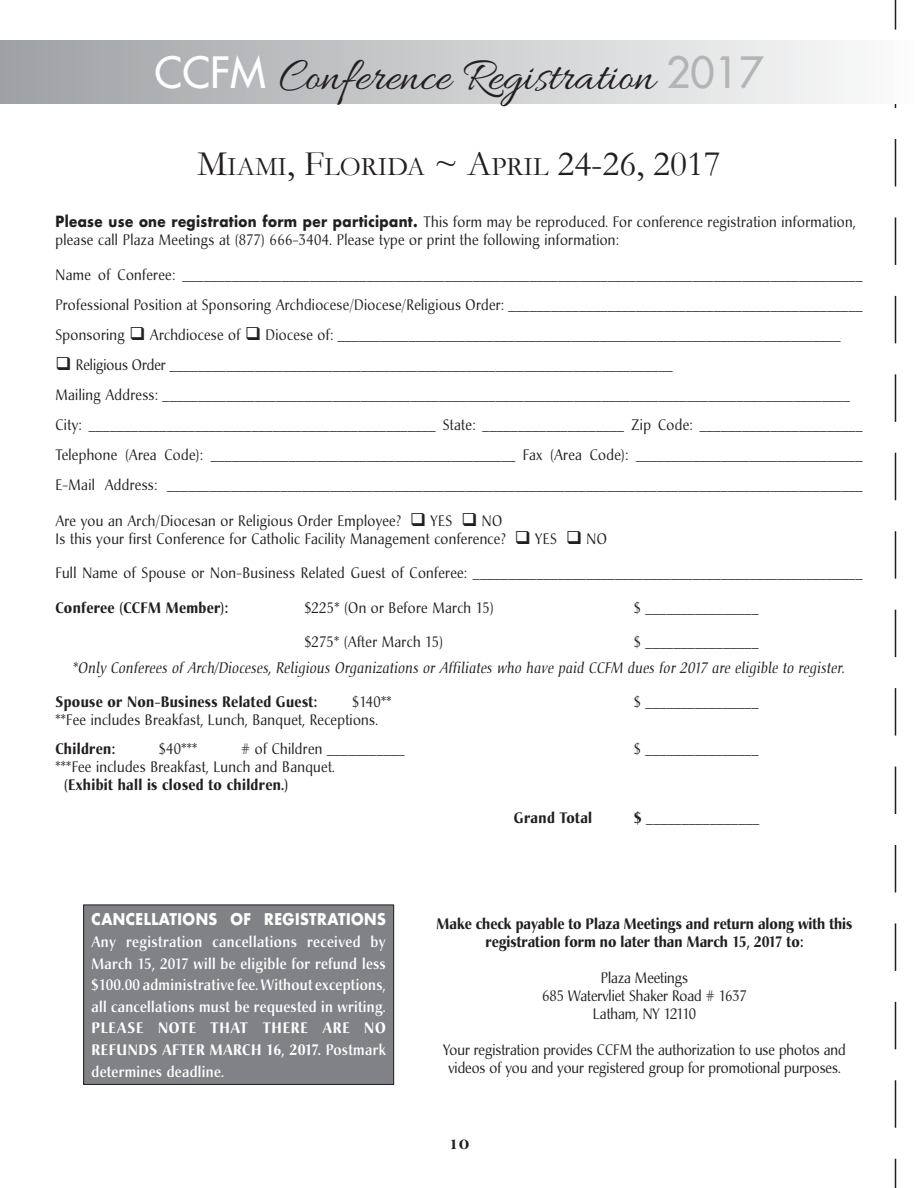
<style>
.page{position:relative;width:918px;height:1188px;background:#fff}
.page>*{position:absolute;margin:0;border:0;box-sizing:border-box;transform-origin:0 0}
.t1{font:48px "Allura";color:#231f20}
.t2{font:36px "Garamond";color:#231f20}
.t3{font:700 15.75px "Futura";letter-spacing:.035em;color:#fff;scale:.9 1}
.t4{font:15px/30px "Christiana";letter-spacing:.025em;color:#231f20;scale:.9 1}
.t5{font:15px/18px "Christiana";color:#231f20;text-align:center;scale:.9 1}
.t6{font:500 15px/21.6px "Christiana";letter-spacing:.025em;color:#fff;text-align:justify;scale:.9 1}
.t7{font:700 15px "Christiana";letter-spacing:.025em;color:#231f20;scale:.9 1}
.t8{font:italic 15px "Christiana";letter-spacing:.025em;color:#231f20;scale:.9 1}
.t9{font:700 15px/18px "Christiana";color:#231f20;text-align:center;scale:.9 1}
.t10{font:700 15px/21.6px "Christiana";letter-spacing:.045em;color:#fff;text-align:justify;scale:.9 1}
.t11{font:800 15px "Americana";color:#231f20}
.s1{font-family:"Futura";font-size:42px;color:#fff}
.s2{font-family:"Futura";font-size:42px;color:#b2b4b6}
.s3{font-size:27px}
.s4{font-family:"Futura";font-weight:700}
.s5{font-weight:500}
</style>
<div class="page">
<div style="left:84px;top:905px;width:310px;height:179px;background:#808285"></div>
<div style="left:83px;top:905px;width:311px;height:180px;border:1px solid #231f20"></div>
<svg style="left:895px;top:0;width:1px;height:1188px"></svg>
<div style="left:0;top:40px;width:918px;height:63px;background:linear-gradient(to right,#9ea0a3,#fbfcfc)"></div>
<h1 class="t1" style="left:155px;top:49px;width:610px"><span class="s1">CCFM</span> Conference Registration <span class="s2">2017</span></h1>
<h2 class="t2" style="left:197px;top:142px;width:525px">M<span class="s3">IAMI</span>, F<span class="s3">LORIDA</span> ~ A<span class="s3">PRIL</span> 24-26, 2017</h2>
<p class="t4" style="left:56px;top:213px;width:890px;line-height:18px"><span class="s4">Please use one registration form per participant.</span> This form may be reproduced. For conference registration information, please call Plaza Meetings at (877) 666-3404. Please type or print the following information:</p>
<p class="t4" style="left:56px;top:260px;width:898px;text-align:justify">Name of Conferee: ________________________________________________________________________________________________ Professional Position at Sponsoring Archdiocese/Diocese/Religious Order: __________________________________________________ Sponsoring ❑ Archdiocese of ❑ Diocese of: _______________________________________________________________________</p>
<p class="t4" style="left:55px;top:350px;width:898px">❑ Religious Order _______________________________________________________________________<br>Mailing Address: _________________________________________________________________________________________________ City: _________________________________________________ State: ____________________ Zip Code: _______________________ Telephone (Area Code): ___________________________________________ Fax (Area Code): ________________________________ E-Mail Address: __________________________________________________________________________________________________</p>
<p class="t4" style="left:55px;top:512px;width:614px;line-height:18px">Are you an Arch/Diocesan or Religious Order Employee? ❑ YES ❑ NO<br>Is this your first Conference for Catholic Facility Management conference? ❑ YES ❑ NO</p>
<p class="t4" style="left:55px;top:558px;width:898px">Full Name of Spouse or Non-Business Related Guest of Conferee: _______________________________________________________</p>
<p class="t7" style="left:56px;top:598px;width:194px">Conferee (CCFM Member):</p>
<p class="t4" style="left:305px;top:593px;width:212px">$225* (On or Before March 15)</p>
<p class="t4" style="left:634px;top:593px;width:140px">$ ________________</p>
<p class="t4" style="left:305px;top:627px;width:155px">$275* (After March 15)</p>
<p class="t4" style="left:634px;top:627px;width:140px">$ ________________</p>
<p class="t8" style="left:73px;top:658px;width:860px">*Only Conferees of Arch/Dioceses, Religious Organizations or Affiliates who have paid CCFM dues for 2017 are eligible to register.</p>
<p class="t7" style="left:55px;top:692px;width:292px">Spouse or Non-Business Related Guest:</p>
<p class="t4" style="left:353px;top:687px;width:45px">$140**</p>
<p class="t4" style="left:634px;top:687px;width:140px">$ ________________</p>
<p class="t4" style="left:56px;top:705px;width:360px">**Fee includes Breakfast, Lunch, Banquet, Receptions.</p>
<p class="t7" style="left:56px;top:739px;width:68px">Children:</p>
<p class="t4" style="left:159px;top:734px;width:44px">$40***</p>
<p class="t4" style="left:241px;top:734px;width:183px"># of Children ___________</p>
<p class="t4" style="left:634px;top:734px;width:140px">$ ________________</p>
<p class="t4" style="left:56px;top:752px;width:312px">***Fee includes Breakfast, Lunch and Banquet.</p>
<p class="t7" style="left:64px;top:775px;width:250px">(Exhibit hall is closed to children.)</p>
<p class="t7" style="left:514px;top:808px;width:88px">Grand Total</p>
<p class="t7" style="left:634px;top:808px;width:140px">$ ________________</p>
<p class="t3" style="left:92px;top:909px;width:329px">CANCELLATIONS OF REGISTRATIONS</p>
<p class="t6" style="left:92px;top:931px;width:328px">Any registration cancellations received by March 15, 2017 will be eligible for refund less $100.00 administrative fee. Without exceptions, all cancellations must be requested in writing.</p>
<p class="t10" style="left:92px;top:1017px;width:328px">PLEASE NOTE THAT THERE ARE NO REFUNDS AFTER MARCH 16, 2017. <span class="s5">Postmark determines deadline.</span></p>
<p class="t9" style="left:437px;top:915px;width:464px">Make check payable to Plaza Meetings and return along with this registration form no later than March 15, 2017 to:</p>
<p class="t5" style="left:542px;top:969px;width:229px">Plaza Meetings<br>685 Watervliet Shaker Road # 1637<br>Latham, NY 12110</p>
<p class="t5" style="left:443px;top:1041px;width:449px">Your registration provides CCFM the authorization to use photos and videos of you and your registered group for promotional purposes.</p>
<p class="t11" style="left:449px;top:1135px;width:22px">10</p>
</div>
